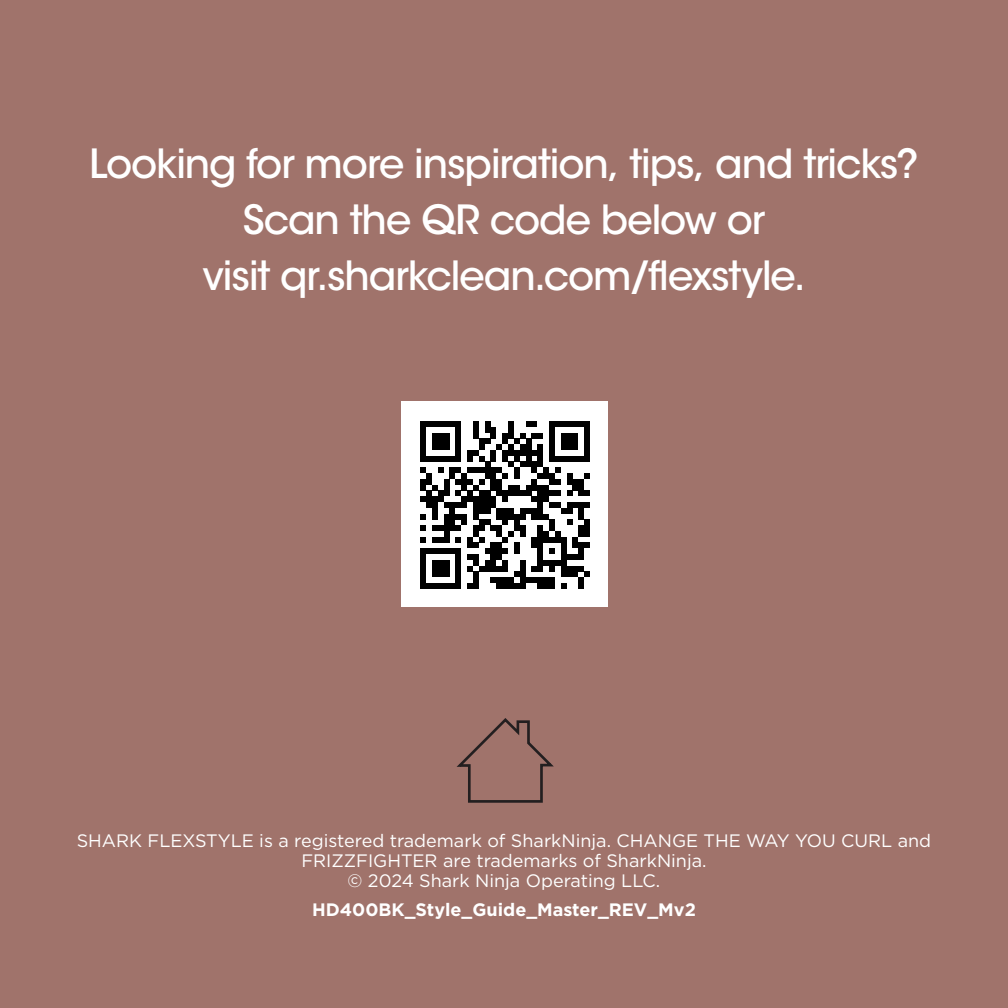
<style>
.page{position:relative;width:1008px;height:1008px;background:#a0736b}
.page>*{position:absolute;margin:0;border:0;box-sizing:border-box;transform-origin:0 0}
.t1{font:500 40px/56px "ITC Avant Garde Std";letter-spacing:-.03em;color:#fff;text-align:center}
.t2{font:18px/20px "Gotham";color:#fff;text-align:center}
.t3{font:700 18px "Gotham";color:#fff}
</style>
<div class="page">
<div style="left:401px;top:401px;width:207px;height:206px;background:#fff"></div>
<svg style="left:420px;top:421px;width:170px;height:168px"></svg>
<svg style="left:457px;top:718px;width:97px;height:85px"></svg>
<h1 class="t1" style="left:89px;top:136px;width:831px">Looking for more inspiration, tips, and tricks?<br>Scan the QR code below or<br>visit qr.sharkclean.com/flexstyle.</h1>
<p class="t2" style="left:77px;top:830px;width:856px">SHARK FLEXSTYLE is a registered trademark of SharkNinja. CHANGE THE WAY YOU CURL and<br>FRIZZFIGHTER are trademarks of SharkNinja.<br>© 2024 Shark Ninja Operating LLC.</p>
<p class="t3" style="left:312px;top:898px;width:385px">HD400BK_Style_Guide_Master_REV_Mv2</p>
</div>
